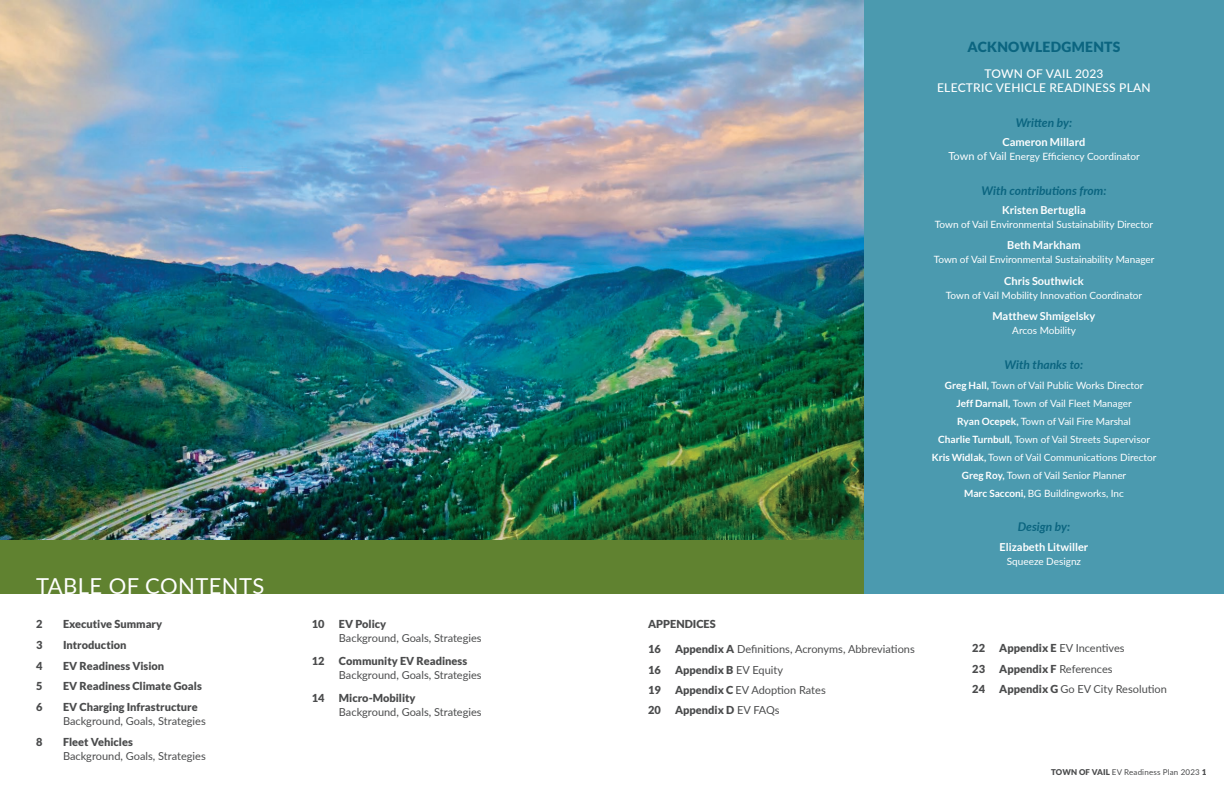
<style>
.page{position:relative;width:1224px;height:792px;background:#fff}
.page>*{position:absolute;margin:0;border:0;box-sizing:border-box;transform-origin:0 0}
.t1{font:22px "Lato";letter-spacing:.02em;color:#fff}
.t2{font:900 14px "Lato";letter-spacing:.02em;color:#0b6580}
.t3{font:italic 700 12px "Lato";color:#0b6580}
.t4{font:500 12px/14px "Lato";letter-spacing:.02em;color:#fff;text-align:center}
.t5{font:11px "Lato";color:#4b4c4d}
.t6{font:900 11px "Lato";color:#4b4c4d}
.t7{font:700 11px "Lato";color:#fff}
.t8{font:10px/18px "Lato";color:#fff;text-align:center}
.t9{font:8px "Lato";letter-spacing:.02em;color:#4b4c4d}
.s1{font-size:11px}
.s2{font-weight:700}
.s3{font-weight:900}
.s4{font-weight:400}
</style>
<div class="page">
<img style="left:0;top:0;width:864px;height:540px">
<div style="left:0;top:540px;width:1224px;height:54px;background:#608230"></div>
<div style="left:864px;top:0;width:360px;height:594px;background:#4b9aaf"></div>
<h1 class="t1" style="left:36px;top:570px;width:230px">TABLE OF CONTENTS</h1>
<p class="t6" style="left:36px;top:617px;width:8px">2</p>
<p class="t6" style="left:63px;top:617px;width:101px">Executive Summary</p>
<p class="t6" style="left:36px;top:638px;width:8px">3</p>
<p class="t6" style="left:63px;top:638px;width:65px">Introduction</p>
<p class="t6" style="left:36px;top:659px;width:8px">4</p>
<p class="t6" style="left:63px;top:659px;width:103px">EV Readiness Vision</p>
<p class="t6" style="left:36px;top:680px;width:8px">5</p>
<p class="t6" style="left:63px;top:680px;width:140px">EV Readiness Climate Goals</p>
<p class="t6" style="left:36px;top:701px;width:8px">6</p>
<p class="t6" style="left:63px;top:701px;width:136px">EV Charging Infrastructure</p>
<p class="t5" style="left:63px;top:713px;width:144px">Background, Goals, Strategies</p>
<p class="t6" style="left:36px;top:736px;width:8px">8</p>
<p class="t6" style="left:63px;top:736px;width:71px">Fleet Vehicles</p>
<p class="t5" style="left:63px;top:748px;width:144px">Background, Goals, Strategies</p>
<p class="t6" style="left:312px;top:617px;width:14px">10</p>
<p class="t6" style="left:339px;top:617px;width:49px">EV Policy</p>
<p class="t5" style="left:339px;top:630px;width:144px">Background, Goals, Strategies</p>
<p class="t6" style="left:312px;top:654px;width:14px">12</p>
<p class="t6" style="left:339px;top:654px;width:130px">Community EV Readiness</p>
<p class="t5" style="left:339px;top:667px;width:144px">Background, Goals, Strategies</p>
<p class="t6" style="left:312px;top:691px;width:14px">14</p>
<p class="t6" style="left:339px;top:691px;width:78px">Micro-Mobility</p>
<p class="t5" style="left:339px;top:704px;width:144px">Background, Goals, Strategies</p>
<h2 class="t2" style="left:968px;top:39px;width:154px">ACKNOWLEDGMENTS</h2>
<p class="t4" style="left:937px;top:67px;width:215px">TOWN OF VAIL 2023<br>ELECTRIC VEHICLE READINESS PLAN</p>
<p class="t3" style="left:1016px;top:114px;width:58px">Written by:</p>
<p class="t7" style="left:1002px;top:136px;width:85px">Cameron Millard</p>
<p class="t8" style="left:948px;top:147px;width:193px"><span class="s1">Town of Vail</span> Energy Efficiency Coordinator</p>
<p class="t3" style="left:981px;top:182px;width:127px">With contributions from:</p>
<p class="t7" style="left:1002px;top:204px;width:85px">Kristen Bertuglia</p>
<p class="t8" style="left:935px;top:215px;width:220px">Town of Vail Environmental Sustainability Director</p>
<p class="t7" style="left:1007px;top:239px;width:75px">Beth Markham</p>
<p class="t8" style="left:934px;top:250px;width:222px">Town of Vail Environmental Sustainability Manager</p>
<p class="t7" style="left:1004px;top:274px;width:81px">Chris Southwick</p>
<p class="t8" style="left:946px;top:286px;width:198px">Town of Vail Mobility Innovation Coordinator</p>
<p class="t7" style="left:992px;top:310px;width:105px">Matthew Shmigelsky</p>
<p class="t8" style="left:1012px;top:321px;width:65px">Arcos Mobility</p>
<p class="t3" style="left:1005px;top:355px;width:80px">With thanks to:</p>
<p class="t8" style="left:932px;top:376px;width:226px"><span class="s2">Greg Hall,</span> Town of Vail Public Works Director<br><span class="s2">Jeff Darnall,</span> Town of Vail Fleet Manager<br><span class="s2">Ryan Ocepek,</span> Town of Vail Fire Marshal<br><span class="s2">Charlie Turnbull,</span> Town of Vail Streets Supervisor <span class="s2">Kris Widlak,</span> Town of Vail Communications Director <span class="s2">Greg Roy,</span> Town of Vail Senior Planner<br><span class="s2">Marc Sacconi,</span> BG Buildingworks, Inc</p>
<p class="t3" style="left:1018px;top:518px;width:54px">Design by:</p>
<p class="t7" style="left:1000px;top:540px;width:90px">Elizabeth Litwiller</p>
<p class="t8" style="left:1007px;top:552px;width:76px">Squeeze Designz</p>
<p class="t6" style="left:648px;top:617px;width:69px">APPENDICES</p>
<p class="t6" style="left:648px;top:643px;width:14px">16</p>
<p class="t5" style="left:675px;top:641px;width:241px"><span class="s3">Appendix A</span> Definitions, Acronyms, Abbreviations</p>
<p class="t6" style="left:648px;top:663px;width:14px">16</p>
<p class="t6" style="left:675px;top:663px;width:110px">Appendix B <span class="s4">EV Equity</span></p>
<p class="t6" style="left:648px;top:683px;width:14px">19</p>
<p class="t5" style="left:675px;top:682px;width:152px"><span class="s3">Appendix C</span> EV Adoption Rates</p>
<p class="t6" style="left:648px;top:704px;width:14px">20</p>
<p class="t6" style="left:675px;top:704px;width:106px">Appendix D <span class="s4">EV FAQs</span></p>
<p class="t6" style="left:972px;top:642px;width:14px">22</p>
<p class="t5" style="left:999px;top:641px;width:127px"><span class="s3">Appendix E</span> EV Incentives</p>
<p class="t6" style="left:972px;top:662px;width:14px">23</p>
<p class="t5" style="left:999px;top:661px;width:115px"><span class="s3">Appendix F</span> References</p>
<p class="t6" style="left:972px;top:682px;width:14px">24</p>
<p class="t5" style="left:999px;top:681px;width:169px"><span class="s3">Appendix G</span> Go EV City Resolution</p>
<p class="t9" style="left:1051px;top:766px;width:157px"><span class="s3">TOWN OF VAIL</span> EV Readiness Plan 2023 <span class="s3">1</span></p>
</div>
